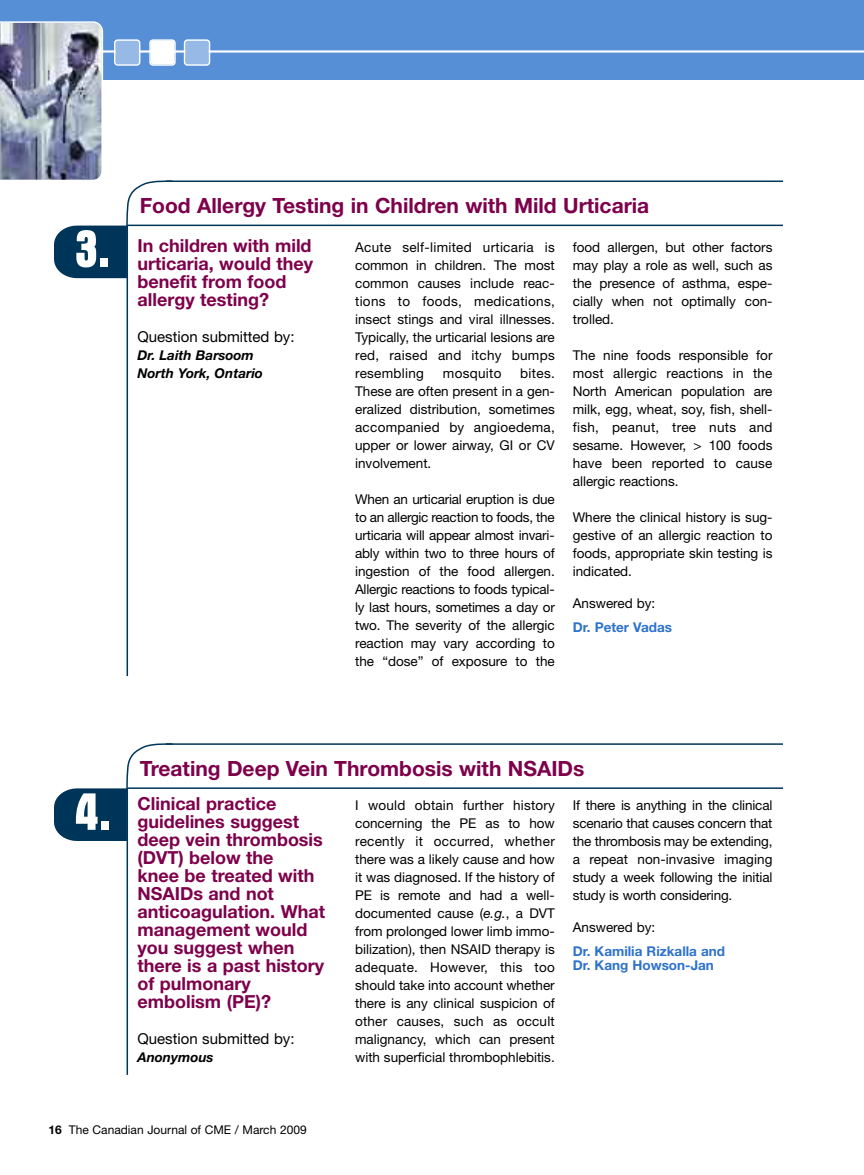
<style>
.page{position:relative;width:864px;height:1175px;background:#fff}
.page>*{position:absolute;margin:0;border:0;box-sizing:border-box;transform-origin:0 0}
.t1{font:700 condensed 54.45px "Aurora BT";color:#fff}
.t2{font:700 21px "Helvetica Neue";color:#7e004b}
.t3{font:700 18px/18px "Helvetica Neue";color:#7e004b}
.t4{font:15px "Helvetica Neue";color:#000}
.t5{font:13.5px/18px "Helvetica Neue";color:#000;text-align:justify}
.t6{font:700 13.5px/13.5px "Helvetica Neue";color:#2d72cc}
.t7{font:italic 700 13.5px/18px "Helvetica Neue";color:#000}
.t8{font:13.5px "Helvetica Neue";letter-spacing:.02em;color:#000}
.t9{font:12px "Helvetica Neue";color:#000}
.s1{font-style:italic}
.s2{font-weight:700}
</style>
<div class="page">
<hr style="left:166px;top:180px;width:617px;height:2px;background:#00355a">
<hr style="left:127px;top:225px;width:1px;height:451px;background:#00355a">
<hr style="left:127px;top:225px;width:656px;height:1px;background:#00355a">
<hr style="left:166px;top:743px;width:617px;height:2px;background:#00355a">
<hr style="left:127px;top:788px;width:1px;height:286px;background:#00355a">
<hr style="left:127px;top:787px;width:656px;height:2px;background:#00355a">
<svg style="left:54px;top:743px;width:120px;height:98px"></svg>
<div style="left:0;top:0;width:864px;height:80px;background:#578fd6"></div>
<hr style="left:7px;top:50px;width:857px;height:3px;background:#fff">
<svg style="left:184px;top:39px;width:26px;height:27px"></svg>
<svg style="left:0;top:21px;width:176px;height:257px"></svg>
<h1 class="t1" style="left:75px;top:216px;width:37px">3.</h1>
<h2 class="t2" style="left:140px;top:198px;width:511px">Food Allergy Testing in Children with Mild Urticaria</h2>
<h3 class="t3" style="left:137px;top:238px;width:177px">In children with mild urticaria, would they benefit from food allergy testing?</h3>
<p class="t4" style="left:137px;top:331px;width:159px">Question submitted by:</p>
<p class="t7" style="left:137px;top:347px;width:127px">Dr. Laith Barsoom<br>North York, Ontario</p>
<p class="t5" style="left:573px;top:240px;width:201px">food allergen, but other factors may play a role as well, such as the presence of asthma, espe&shy;cially when not optimally con&shy;trolled.</p>
<p class="t5" style="left:573px;top:348px;width:201px">The nine foods responsible for most allergic reactions in the North American population are milk, egg, wheat, soy, fish, shell&shy;fish, peanut, tree nuts and sesame. However, &gt; 100 foods have been reported to cause allergic reactions.</p>
<p class="t5" style="left:573px;top:510px;width:201px">Where the clinical history is sug&shy;gestive of an allergic reaction to foods, appropriate skin testing is indicated.</p>
<p class="t5" style="left:573px;top:595px;width:84px">Answered by:</p>
<p class="t6" style="left:573px;top:621px;width:101px">Dr. Peter Vadas</p>
<p class="t5" style="left:355px;top:240px;width:201px">Acute self-limited urticaria is common in children. The most common causes include reac&shy;tions to foods, medications, insect stings and viral illnesses.<br>Typically, the urticarial lesions are red, raised and itchy bumps resembling</p>
<p class="t5" style="left:355px;top:366px;width:201px;text-indent:165px">bites.<br>These are often present in a gen&shy;eralized distribution, sometimes accompanied by angioedema, upper or lower airway, GI or CV involvement.</p>
<p class="t5" style="left:355px;top:492px;width:201px">When an urticarial eruption is due to an allergic reaction to foods, the urticaria will appear almost invari&shy;ably within two to three hours of ingestion of the food allergen.<br>Allergic reactions to foods typical&shy;ly last hours, sometimes a day or two. The severity of the allergic reaction may vary according to the “dose” of exposure to the</p>
<p class="t8" style="left:443px;top:368px;width:60px">mosquito</p>
<h1 class="t1" style="left:75px;top:779px;width:37px">4.</h1>
<h2 class="t2" style="left:140px;top:760px;width:446px">Treating Deep Vein Thrombosis with NSAIDs</h2>
<h3 class="t3" style="left:137px;top:796px;width:189px">Clinical practice guidelines suggest deep vein thrombosis (DVT) below the<br>knee be treated with<br>NSAIDs and not anticoagulation. What management would you suggest when there is a past history of pulmonary embolism (PE)?</h3>
<p class="t4" style="left:137px;top:1033px;width:159px">Question submitted by:</p>
<p class="t7" style="left:137px;top:1049px;width:78px">Anonymous</p>
<p class="t5" style="left:355px;top:798px;width:201px">I would obtain further history concerning the PE as to how recently it occurred, whether there was a likely cause and how it was diagnosed. If the history of PE is remote and had a well&shy;documented cause (<span class="s1">e.g.</span>, a DVT from prolonged lower limb immo&shy;bilization), then NSAID therapy is adequate. However, this too should take into account whether there is any clinical suspicion of other causes, such as occult malignancy, which can present with superficial thrombophlebitis.</p>
<p class="t5" style="left:573px;top:798px;width:201px">If there is anything in the clinical scenario that causes concern that the thrombosis may be extending, a repeat non-invasive imaging study a week following the initial study is worth considering.</p>
<p class="t5" style="left:573px;top:919px;width:84px">Answered by:</p>
<p class="t6" style="left:573px;top:945px;width:154px">Dr. Kamilia Rizkalla and<br>Dr. Kang Howson-Jan</p>
<p class="t9" style="left:48px;top:1125px;width:260px"><span class="s2">16</span> The Canadian Journal of CME / March 2009</p>
</div>
